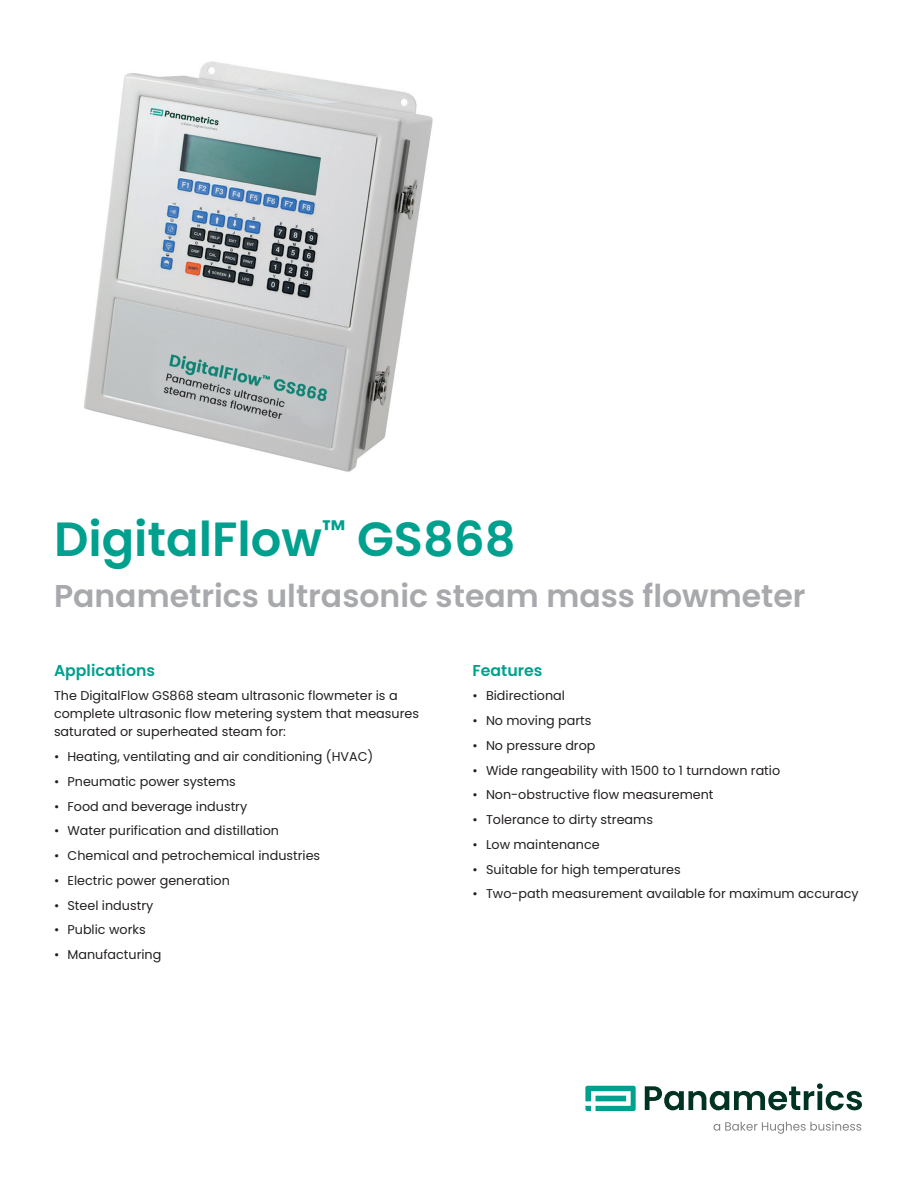
<style>
.page{position:relative;width:918px;height:1188px;background:#fff}
.page>*{position:absolute;margin:0;border:0;box-sizing:border-box;transform-origin:0 0}
.t1{font:600 48px "Poppins";color:#00a08f}
.t2{font:600 31.5px "Poppins";color:#a8a9ad}
.t3{font:600 15.75px "Poppins";color:#00a08f}
.t4{font:12.75px/18px "Poppins";color:#231f20}
</style>
<div class="page">
<img style="left:84px;top:61px;width:349px;height:411px">
<svg style="left:585px;top:1086px;width:51px;height:25px"></svg>
<svg style="left:645px;top:1083px;width:217px;height:27px"></svg>
<svg style="left:714px;top:1121px;width:147px;height:13px"></svg>
<h1 class="t1" style="left:54px;top:511px;width:463px">DigitalFlow<sup>™</sup> GS868</h1>
<h2 class="t2" style="left:54px;top:578px;width:753px">Panametrics ultrasonic steam mass flowmeter</h2>
<p class="t3" style="left:54px;top:661px;width:103px">Applications</p>
<p class="t4" style="left:54px;top:687px;width:367px">The DigitalFlow GS868 steam ultrasonic flowmeter is a complete ultrasonic flow metering system that measures saturated or superheated steam for:</p>
<p class="t4" style="left:54px;top:748px;width:321px">• Heating, ventilating and air conditioning (HVAC)</p>
<p class="t4" style="left:54px;top:772px;width:183px">• Pneumatic power systems</p>
<p class="t4" style="left:54px;top:797px;width:195px">• Food and beverage industry</p>
<p class="t4" style="left:54px;top:822px;width:227px">• Water purification and distillation</p>
<p class="t4" style="left:54px;top:847px;width:268px">• Chemical and petrochemical industries</p>
<p class="t4" style="left:54px;top:871px;width:177px">• Electric power generation</p>
<p class="t4" style="left:54px;top:896px;width:101px">• Steel industry</p>
<p class="t4" style="left:54px;top:921px;width:93px">• Public works</p>
<p class="t4" style="left:54px;top:946px;width:109px">• Manufacturing</p>
<p class="t3" style="left:472px;top:661px;width:71px">Features</p>
<p class="t4" style="left:472px;top:687px;width:94px">• Bidirectional</p>
<p class="t4" style="left:472px;top:712px;width:121px">• No moving parts</p>
<p class="t4" style="left:472px;top:736px;width:124px">• No pressure drop</p>
<p class="t4" style="left:472px;top:761px;width:309px">• Wide rangeability with 1500 to 1 turndown ratio</p>
<p class="t4" style="left:472px;top:786px;width:243px">• Non-obstructive flow measurement</p>
<p class="t4" style="left:472px;top:811px;width:182px">• Tolerance to dirty streams</p>
<p class="t4" style="left:472px;top:835px;width:129px">• Low maintenance</p>
<p class="t4" style="left:472px;top:860px;width:210px">• Suitable for high temperatures</p>
<p class="t4" style="left:472px;top:885px;width:388px">• Two-path measurement available for maximum accuracy</p>
</div>
